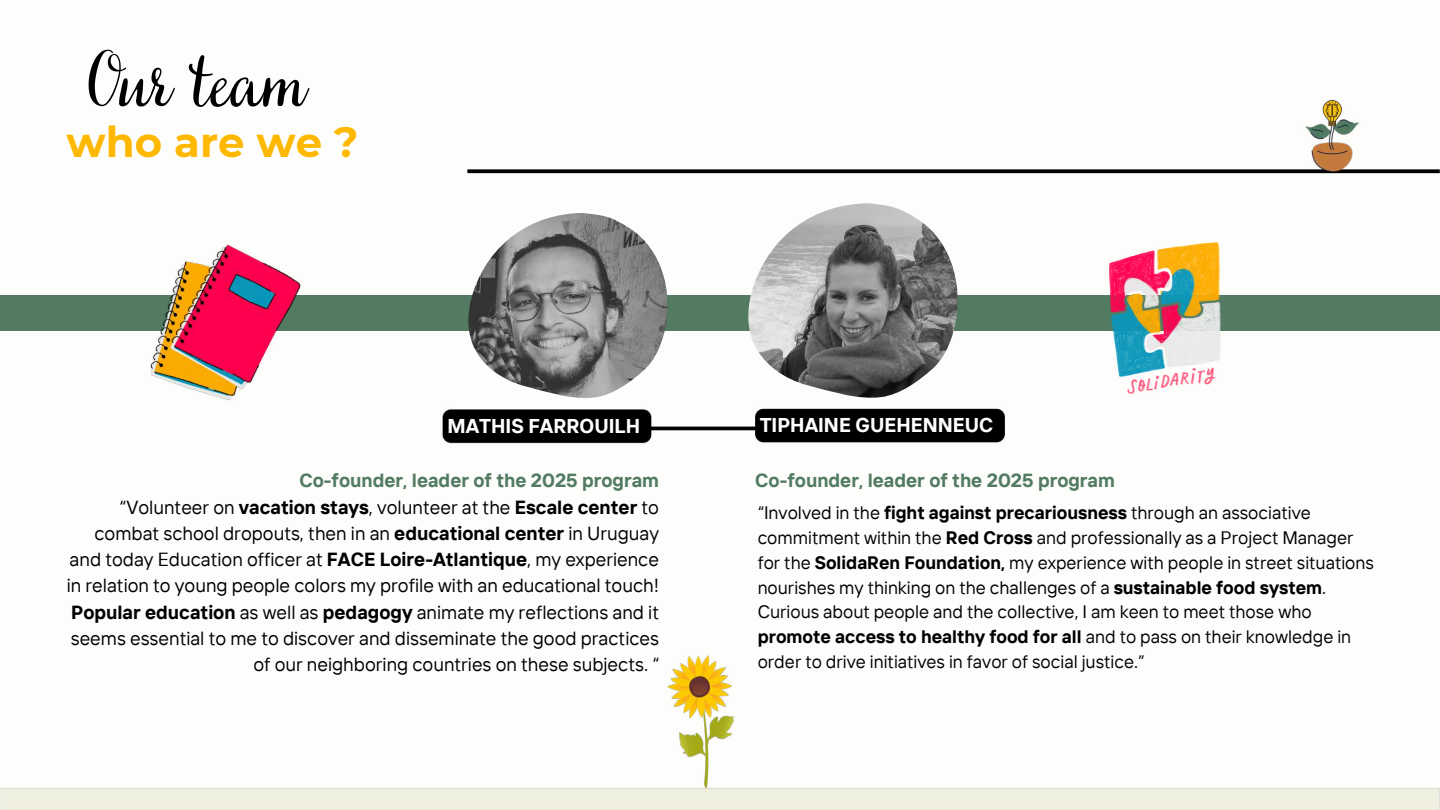
<style>
.page{position:relative;width:1440px;height:810px;background:#fff}
.page>*{position:absolute;margin:0;border:0;box-sizing:border-box;transform-origin:0 0}
.t1{font:70.6px "Very Berry Pro";color:#000}
.t2{font:700 41.9px "Montserrat";color:#ffb800}
.t3{font:700 20px "TT Interphases";color:#fefefe}
.t4{font:19px/26.2px "TT Interphases";color:#000;text-align:right}
.t5{font:700 19px "TT Interphases";color:#527b62}
.t6{font:18px/24.8px "TT Interphases";color:#000}
.s1{font-weight:700;color:#527b62}
.s2{font-weight:700}
</style>
<div class="page">
<img style="left:0;top:654px;width:1440px;height:156px">
<img style="left:0;top:203px;width:1440px;height:241px">
<img style="left:467px;top:99px;width:973px;height:75px">
<h1 class="t1" style="left:88px;top:34px;width:220px">Our team</h1>
<h2 class="t2" style="left:67px;top:117px;width:294px">who are we ?</h2>
<p class="t3" style="left:447px;top:413px;width:194px">MATHIS FARROUILH</p>
<p class="t3" style="left:760px;top:412px;width:235px">TIPHAINE GUEHENNEUC</p>
<p class="t4" style="left:67px;top:467px;width:594px"><span class="s1">Co-founder, leader of the 2025 program<br></span>“Volunteer on <span class="s2">vacation stays</span>, volunteer at the <span class="s2">Escale center</span> to combat school dropouts, then in an <span class="s2">educational center</span> in Uruguay and today Education officer at <span class="s2">FACE Loire-Atlantique</span>, my experience in relation to young people colors my profile with an educational touch!<br><span class="s2">Popular education</span> as well as <span class="s2">pedagogy</span> animate my reflections and it seems essential to me to discover and disseminate the good practices of our neighboring countries on these subjects. “</p>
<p class="t5" style="left:755px;top:468px;width:361px">Co-founder, leader of the 2025 program</p>
<p class="t6" style="left:758px;top:500px;width:618px">“Involved in the <span class="s2">fight against precariousness</span> through an associative commitment within the <span class="s2">Red Cross</span> and professionally as a Project Manager for the <span class="s2">SolidaRen Foundation,</span> my experience with people in street situations nourishes my thinking on the challenges of a <span class="s2">sustainable food system</span>.<br>Curious about people and the collective, I am keen to meet those who <span class="s2">promote access to healthy food for all</span> and to pass on their knowledge in order to drive initiatives in favor of social justice.”</p>
</div>
